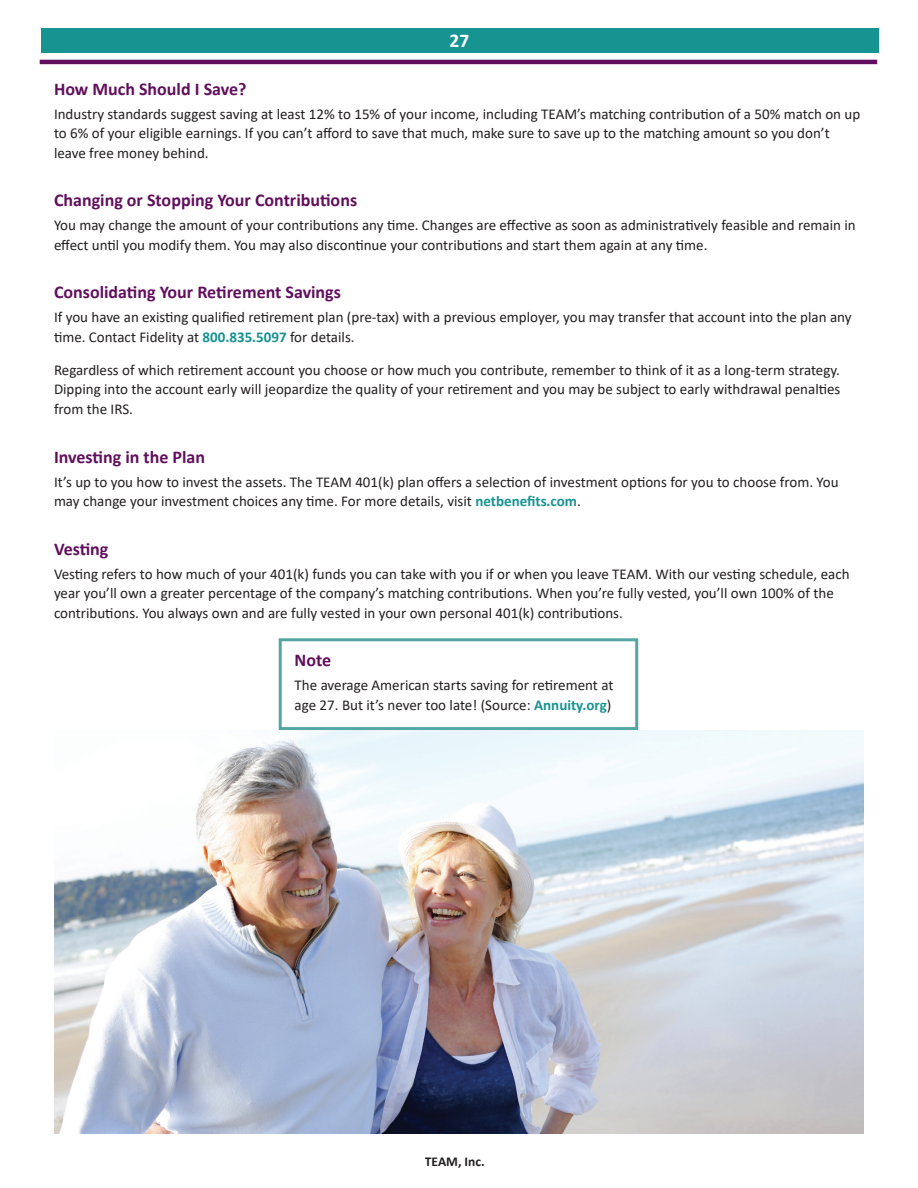
<style>
.page{position:relative;width:918px;height:1188px;background:#fff}
.page>*{position:absolute;margin:0;border:0;box-sizing:border-box;transform-origin:0 0}
.t1{font:700 19.5px "Calibri";color:#fff}
.t2{font:700 18px "Calibri";color:#610f5d}
.t3{font:15px/19.5px "Calibri";color:#231f20}
.t4{font:700 13.5px "Calibri";color:#231f20}
.s1{font-weight:700;color:#179391}
</style>
<div class="page">
<svg style="left:279px;top:638px;width:359px;height:92px"></svg>
<img style="left:54px;top:730px;width:810px;height:404px">
<div style="left:41px;top:28px;width:837px;height:25px;background:#179391"></div>
<hr style="left:40px;top:60px;width:837px;height:4px;background:#610f5d">
<h1 class="t1" style="left:450px;top:26px;width:21px">27</h1>
<p class="t2" style="left:54px;top:76px;width:194px">How Much Should I Save?</p>
<p class="t3" style="left:54px;top:103px;width:808px">Industry standards suggest saving at least 12% to 15% of your income, including TEAM’s matching contribution of a 50% match on up to 6% of your eligible earnings. If you can’t afford to save that much, make sure to save up to the matching amount so you don’t leave free money behind.</p>
<p class="t2" style="left:54px;top:187px;width:305px">Changing or Stopping Your Contributions</p>
<p class="t3" style="left:54px;top:215px;width:803px">You may change the amount of your contributions any time. Changes are effective as soon as administratively feasible and remain in effect until you modify them. You may also discontinue your contributions and start them again at any time.</p>
<p class="t2" style="left:54px;top:280px;width:289px">Consolidating Your Retirement Savings</p>
<p class="t3" style="left:54px;top:307px;width:799px">If you have an existing qualified retirement plan (pre-tax) with a previous employer, you may transfer that account into the plan any time. Contact Fidelity at <span class="s1">800.835.5097</span> for details.</p>
<p class="t3" style="left:54px;top:360px;width:788px;text-align:justify">Regardless of which retirement account you choose or how much you contribute, remember to think of it as a long-term strategy.<br>Dipping into the account early will jeopardize the quality of your retirement and you may be subject to early withdrawal penalties from the IRS.</p>
<p class="t2" style="left:54px;top:444px;width:153px">Investing in the Plan</p>
<p class="t3" style="left:54px;top:472px;width:786px">It’s up to you how to invest the assets. The TEAM 401(k) plan offers a selection of investment options for you to choose from. You may change your investment choices any time. For more details, visit <span class="s1">netbenefits.com</span>.</p>
<p class="t2" style="left:54px;top:536px;width:56px">Vesting</p>
<p class="t3" style="left:54px;top:564px;width:797px">Vesting refers to how much of your 401(k) funds you can take with you if or when you leave TEAM. With our vesting schedule, each year you’ll own a greater percentage of the company’s matching contributions. When you’re fully vested, you’ll own 100% of the contributions. You always own and are fully vested in your own personal 401(k) contributions.</p>
<p class="t2" style="left:295px;top:647px;width:38px">Note</p>
<p class="t3" style="left:295px;top:675px;width:320px">The average American starts saving for retirement at age 27. But it’s never too late! (Source: <span class="s1">Annuity.org</span>)</p>
<p class="t4" style="left:425px;top:1152px;width:61px">TEAM, Inc.</p>
</div>
